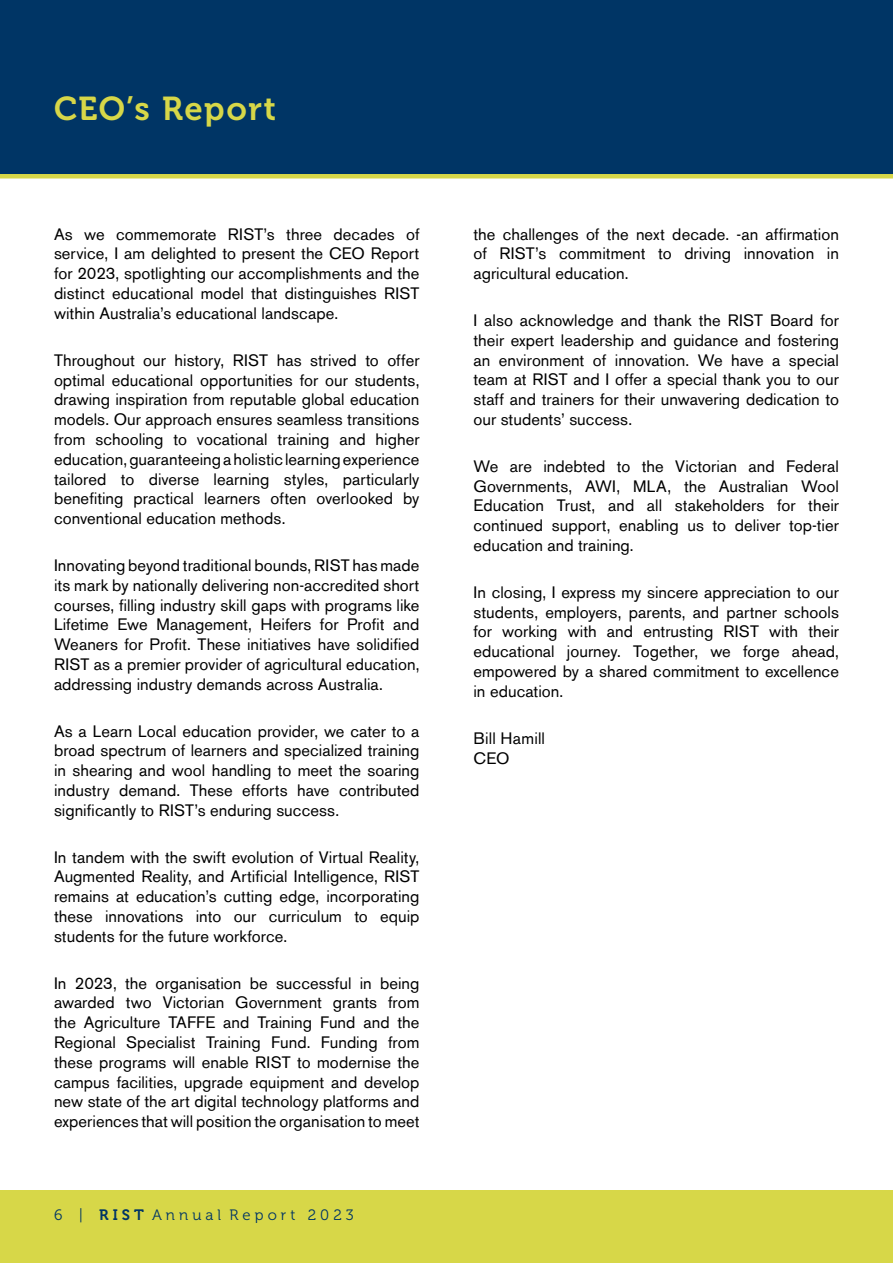
<style>
.page{position:relative;width:893px;height:1263px;background:#fff}
.page>*{position:absolute;margin:0;border:0;box-sizing:border-box;transform-origin:0 0}
.t1{font:33px "Museo 700";letter-spacing:.045em;color:#d7d748}
.t2{font:16.5px/19.8px "Akzidenz Grotesk BE";color:#000;text-align:justify}
.t3{font:15px "Museo 300";color:#003565}
.s1{font-family:"Museo 700"}
</style>
<div class="page">
<div style="left:0;top:0;width:893px;height:174px;background:#003565"></div>
<div style="left:0;top:1191px;width:893px;height:72px;background:#d7d748"></div>
<hr style="left:0;top:174px;width:893px;height:4px;background:#d7d748">
<h1 class="t1" style="left:54px;top:90px;width:224px">CEO’s Report</h1>
<p class="t2" style="left:54px;top:224px;width:367px">As we commemorate RIST’s three decades of service, I am delighted to present the CEO Report for 2023, spotlighting our accomplishments and the distinct educational model that distinguishes RIST within Australia’s educational landscape.</p>
<p class="t2" style="left:54px;top:350px;width:367px">Throughout our history, RIST has strived to offer optimal educational opportunities for our students, drawing inspiration from reputable global education models. Our approach ensures seamless transitions from schooling to vocational training and higher education, guaranteeing a holistic learning experience tailored to diverse learning styles, particularly benefiting practical learners often overlooked by conventional education methods.</p>
<p class="t2" style="left:54px;top:555px;width:367px">Innovating beyond traditional bounds, RIST has made its mark by nationally delivering non-accredited short courses, filling industry skill gaps with programs like Lifetime Ewe Management, Heifers for Profit and Weaners for Profit. These initiatives have solidified RIST as a premier provider of agricultural education, addressing industry demands across Australia.</p>
<p class="t2" style="left:54px;top:721px;width:367px">As a Learn Local education provider, we cater to a broad spectrum of learners and specialized training in shearing and wool handling to meet the soaring industry demand. These efforts have contributed significantly to RIST’s enduring success.</p>
<p class="t2" style="left:54px;top:847px;width:367px">In tandem with the swift evolution of Virtual Reality, Augmented Reality, and Artificial Intelligence, RIST remains at education’s cutting edge, incorporating these innovations into our curriculum to equip students for the future workforce.</p>
<p class="t2" style="left:54px;top:973px;width:367px">In 2023, the organisation be successful in being awarded two Victorian Government grants from the Agriculture TAFFE and Training Fund and the Regional Specialist Training Fund. Funding from these programs will enable RIST to modernise the campus facilities, upgrade equipment and develop new state of the art digital technology platforms and experiences that will position the organisation to meet</p>
<p class="t3" style="left:54px;top:1207px;width:301px">6 | <span class="s1">R I S T</span> A n n u a l R e p o r t 2 0 2 3</p>
<p class="t2" style="left:473px;top:224px;width:367px">the challenges of the next decade. -an affirmation of RIST’s commitment to driving innovation in agricultural education.</p>
<p class="t2" style="left:473px;top:310px;width:367px">I also acknowledge and thank the RIST Board for their expert leadership and guidance and fostering an environment of innovation. We have a special team at RIST and I offer a special thank you to our staff and trainers for their unwavering dedication to our students’ success.</p>
<p class="t2" style="left:473px;top:456px;width:367px">We are indebted to the Victorian and Federal Governments, AWI, MLA, the Australian Wool Education Trust, and all stakeholders for their continued support, enabling us to deliver top-tier education and training.</p>
<p class="t2" style="left:473px;top:582px;width:367px">In closing, I express my sincere appreciation to our students, employers, parents, and partner schools for working with and entrusting RIST with their educational journey. Together, we forge ahead, empowered by a shared commitment to excellence in education.</p>
<p class="t2" style="left:473px;top:728px;width:73px">Bill Hamill<br>CEO</p>
</div>
